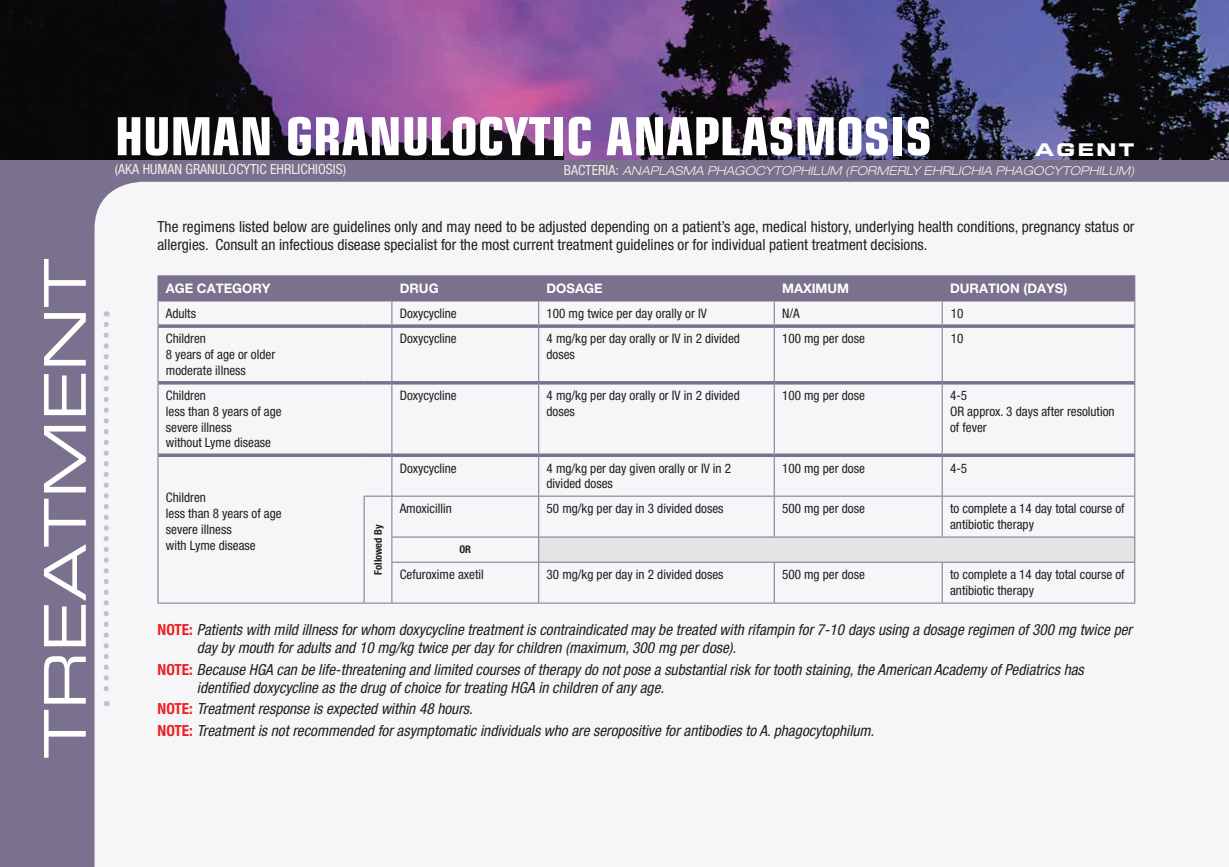
<style>
.page{position:relative;width:1229px;height:867px;background:#fff}
.page>*{position:absolute;margin:0;border:0;box-sizing:border-box;transform-origin:0 0}
.t1{font:57.75px "Eurostile Extended Two";color:#fff}
.t2{font:700 condensed 52.5px "Eurostile LT";color:#fff}
.t3{font:17.5px "Eurostile Bold Extended Two";letter-spacing:.14em;color:#fff}
.t4{font:italic condensed 15.4px/18.4px "Helvetica Neue LT Pro";color:#231f20}
.t5{font:condensed 15.4px/18.4px "Helvetica Neue LT Pro";color:#231f20}
.t6{font:condensed 14px "Helvetica Neue LT Pro";color:#edeee8}
.t7{font:condensed 13.12px/15.8px "Helvetica Neue LT Pro";color:#231f20}
.t8{font:700 13.12px "Helvetica Neue LT Pro";color:#fff}
.t9{font:italic 300 expanded 12.25px "Helvetica Neue LT Pro";color:#edeee8}
.t10{font:700 condensed 10.5px "Helvetica Neue LT Pro";color:#231f20}
.s1{font-weight:400;font-style:normal;font-stretch:condensed;font-size:14px}
.s2{font-weight:700;font-style:normal;color:#ee1f23}
</style>
<div class="page">
<div style="left:0;top:85px;width:1228px;height:781px;background:#79718d"></div>
<div style="left:94px;top:182px;width:1134px;height:684px;background:#f6f6f9"></div>
<img style="left:0;top:0;width:1228px;height:159px">
<svg style="left:104px;top:324px;width:5px;height:382px;background:#e3e0e8"></svg>
<svg style="left:158px;top:275px;width:977px;height:51px"></svg>
<hr style="left:158px;top:326px;width:1px;height:56px;background:#79718d">
<hr style="left:391px;top:328px;width:1px;height:53px;background:#79718d">
<hr style="left:538px;top:328px;width:1px;height:53px;background:#79718d">
<hr style="left:773px;top:328px;width:1px;height:53px;background:#79718d">
<hr style="left:941px;top:328px;width:1px;height:53px;background:#79718d">
<hr style="left:1134px;top:326px;width:1px;height:56px;background:#79718d">
<hr style="left:158px;top:382px;width:1px;height:73px;background:#79718d">
<hr style="left:391px;top:384px;width:1px;height:69px;background:#79718d">
<hr style="left:538px;top:384px;width:1px;height:69px;background:#79718d">
<hr style="left:773px;top:384px;width:1px;height:69px;background:#79718d">
<hr style="left:941px;top:384px;width:1px;height:69px;background:#79718d">
<hr style="left:1134px;top:382px;width:1px;height:73px;background:#79718d">
<svg style="left:158px;top:324px;width:206px;height:4px"></svg>
<svg style="left:364px;top:324px;width:28px;height:4px"></svg>
<svg style="left:392px;top:324px;width:147px;height:4px"></svg>
<svg style="left:539px;top:324px;width:235px;height:4px"></svg>
<svg style="left:774px;top:324px;width:168px;height:4px"></svg>
<svg style="left:942px;top:324px;width:192px;height:4px"></svg>
<hr style="left:158px;top:381px;width:206px;height:3px;background:#79718d">
<hr style="left:364px;top:381px;width:28px;height:3px;background:#79718d">
<hr style="left:392px;top:381px;width:147px;height:3px;background:#79718d">
<hr style="left:539px;top:381px;width:235px;height:3px;background:#79718d">
<hr style="left:774px;top:381px;width:168px;height:3px;background:#79718d">
<hr style="left:942px;top:381px;width:192px;height:3px;background:#79718d">
<svg style="left:158px;top:453px;width:206px;height:4px"></svg>
<hr style="left:158px;top:455px;width:1px;height:41px;background:#79718d">
<hr style="left:158px;top:496px;width:1px;height:41px;background:#79718d">
<svg style="left:158px;top:537px;width:1px;height:25px"></svg>
<hr style="left:158px;top:562px;width:1px;height:40px;background:#79718d">
<hr style="left:158px;top:602px;width:206px;height:1px;background:#79718d">
<svg style="left:364px;top:453px;width:28px;height:4px"></svg>
<svg style="left:392px;top:453px;width:147px;height:4px"></svg>
<svg style="left:539px;top:453px;width:235px;height:4px"></svg>
<svg style="left:774px;top:453px;width:168px;height:4px"></svg>
<svg style="left:942px;top:453px;width:192px;height:4px"></svg>
<hr style="left:391px;top:457px;width:1px;height:38px;background:#79718d">
<hr style="left:538px;top:457px;width:1px;height:38px;background:#79718d">
<hr style="left:773px;top:457px;width:1px;height:38px;background:#79718d">
<hr style="left:941px;top:457px;width:1px;height:38px;background:#79718d">
<hr style="left:1134px;top:455px;width:1px;height:40px;background:#79718d">
<svg style="left:364px;top:495px;width:28px;height:1px"></svg>
<hr style="left:364px;top:496px;width:1px;height:41px;background:#79718d">
<svg style="left:364px;top:537px;width:1px;height:25px"></svg>
<hr style="left:364px;top:562px;width:1px;height:40px;background:#79718d">
<svg style="left:364px;top:602px;width:28px;height:1px"></svg>
<hr style="left:392px;top:495px;width:147px;height:1px;background:#79718d">
<hr style="left:391px;top:496px;width:1px;height:40px;background:#79718d">
<hr style="left:539px;top:495px;width:235px;height:1px;background:#79718d">
<hr style="left:538px;top:496px;width:1px;height:40px;background:#79718d">
<hr style="left:774px;top:495px;width:168px;height:1px;background:#79718d">
<hr style="left:773px;top:496px;width:1px;height:40px;background:#79718d">
<hr style="left:942px;top:495px;width:193px;height:1px;background:#79718d">
<hr style="left:941px;top:496px;width:1px;height:40px;background:#79718d">
<hr style="left:1134px;top:496px;width:1px;height:40px;background:#79718d">
<hr style="left:391px;top:536px;width:148px;height:1px;background:#79718d">
<svg style="left:391px;top:537px;width:1px;height:24px"></svg>
<hr style="left:539px;top:536px;width:235px;height:1px;background:#79718d">
<hr style="left:774px;top:536px;width:168px;height:1px;background:#79718d">
<hr style="left:942px;top:536px;width:193px;height:1px;background:#79718d">
<div style="left:538px;top:537px;width:597px;height:24px;background:#e4e4e5"></div>
<hr style="left:391px;top:561px;width:148px;height:1px;background:#79718d">
<hr style="left:391px;top:562px;width:1px;height:40px;background:#79718d">
<hr style="left:539px;top:561px;width:235px;height:1px;background:#79718d">
<hr style="left:538px;top:562px;width:1px;height:40px;background:#79718d">
<hr style="left:774px;top:561px;width:168px;height:1px;background:#79718d">
<hr style="left:773px;top:562px;width:1px;height:40px;background:#79718d">
<hr style="left:942px;top:561px;width:193px;height:1px;background:#79718d">
<hr style="left:941px;top:562px;width:1px;height:40px;background:#79718d">
<hr style="left:1134px;top:562px;width:1px;height:40px;background:#79718d">
<hr style="left:392px;top:602px;width:147px;height:1px;background:#79718d">
<hr style="left:539px;top:602px;width:235px;height:1px;background:#79718d">
<hr style="left:774px;top:602px;width:168px;height:1px;background:#79718d">
<hr style="left:942px;top:602px;width:193px;height:1px;background:#79718d">
<h1 class="t1" style="left:26px;top:758px;width:496px;rotate:-90deg">TREATMENT</h1>
<h2 class="t2" style="left:115px;top:104px;width:818px">HUMAN GRANULOCYTIC ANAPLASMOSIS</h2>
<p class="t6" style="left:115px;top:161px;width:12px">(akahumangranuloc</p>
<p class="t6" style="left:244px;top:161px;width:14px">yticehrlichiosis</p>
<p class="t6" style="left:343px;top:161px;width:5px">)</p>
<h3 class="t3" style="left:1035px;top:137px;width:101px">Agent</h3>
<p class="t6" style="left:564px;top:162px;width:35px">Bacteria</p>
<p class="t9" style="left:615px;top:163px;width:520px"><span class="s1">:</span> ANAPLASMA PHAGOCYTOPHILUM (FORMERLY EHRLICHIA PHAGOCYTOPHILUM)</p>
<p class="t5" style="left:157px;top:217px;width:978px">The regimens listed below are guidelines only and may need to be adjusted depending on a patient’s age, medical history, underlying health conditions, pregnancy status or allergies. Consult an infectious disease specialist for the most current treatment guidelines or for individual patient treatment decisions.</p>
<p class="t8" style="left:166px;top:280px;width:51px">AGE CATE</p>
<p class="t8" style="left:232px;top:280px;width:40px">GORY</p>
<p class="t8" style="left:400px;top:280px;width:40px">DRUG</p>
<p class="t8" style="left:546px;top:280px;width:56px">DOSAGE</p>
<p class="t8" style="left:782px;top:280px;width:69px">MAXIMUM</p>
<p class="t8" style="left:950px;top:280px;width:28px">DURATI</p>
<p class="t8" style="left:1000px;top:280px;width:69px">ON (DAYS)</p>
<p class="t7" style="left:166px;top:305px;width:32px">Adults</p>
<p class="t7" style="left:400px;top:305px;width:59px">Doxycycline</p>
<p class="t7" style="left:546px;top:305px;width:162px">100 mg twice per day orally or IV</p>
<p class="t7" style="left:782px;top:305px;width:19px">N/A</p>
<p class="t7" style="left:951px;top:305px;width:14px">10</p>
<p class="t7" style="left:166px;top:331px;width:111px">Children<br>8 years of age or older moderate illness</p>
<p class="t7" style="left:400px;top:331px;width:59px">Doxycycline</p>
<p class="t7" style="left:546px;top:331px;width:195px">4 mg/kg per day orally or IV in 2 divided doses</p>
<p class="t7" style="left:782px;top:331px;width:84px">100 mg per dose</p>
<p class="t7" style="left:951px;top:331px;width:14px">10</p>
<p class="t7" style="left:166px;top:387px;width:117px">Children<br>less than 8 years of age severe illness<br>without Lyme disease</p>
<p class="t7" style="left:400px;top:387px;width:59px">Doxycycline</p>
<p class="t7" style="left:546px;top:387px;width:195px">4 mg/kg per day orally or IV in 2 divided doses</p>
<p class="t7" style="left:782px;top:387px;width:84px">100 mg per dose</p>
<p class="t7" style="left:950px;top:387px;width:166px">4-5<br>OR approx. 3 days after resolution of fever</p>
<p class="t7" style="left:400px;top:460px;width:59px">Doxycycline</p>
<p class="t7" style="left:546px;top:460px;width:186px">4 mg/kg per day given orally or IV in 2 divided doses</p>
<p class="t7" style="left:782px;top:460px;width:84px">100 mg per dose</p>
<p class="t7" style="left:950px;top:460px;width:19px">4-5</p>
<p class="t7" style="left:166px;top:489px;width:117px">Children<br>less than 8 years of age severe illness<br>with Lyme disease</p>
<p class="t7" style="left:400px;top:500px;width:54px">Amoxicillin</p>
<p class="t7" style="left:546px;top:500px;width:178px">50 mg/kg per day in 3 divided doses</p>
<p class="t7" style="left:782px;top:500px;width:84px">500 mg per dose</p>
<p class="t7" style="left:950px;top:500px;width:176px">to complete a 14 day total course of antibiotic therapy</p>
<p class="t10" style="left:459px;top:543px;width:13px">OR</p>
<p class="t7" style="left:400px;top:566px;width:86px">Cefuroxime axetil</p>
<p class="t7" style="left:546px;top:566px;width:178px">30 mg/kg per day in 2 divided doses</p>
<p class="t7" style="left:782px;top:566px;width:84px">500 mg per dose</p>
<p class="t7" style="left:950px;top:566px;width:176px">to complete a 14 day total course of antibiotic therapy</p>
<p class="t4" style="left:197px;top:620px;width:936px;text-indent:-39px"><span class="s2">NOTE:</span> Patients with mild illness for whom doxycycline treatment is contraindicated may be treated with rifampin for 7-10 days using a dosage regimen of 300 mg twice per day by mouth for adults and 10 mg/kg twice per day for children (maximum, 300 mg per dose).</p>
<p class="t4" style="left:197px;top:660px;width:888px;text-indent:-39px"><span class="s2">NOTE:</span> Because HGA can be life-threatening and limited courses of therapy do not pose a substantial risk for tooth staining, the American Academy of Pediatrics has identified doxycycline as the drug of choice for treating HGA in children of any age.</p>
<p class="t4" style="left:158px;top:698px;width:718px;line-height:21.5px"><span class="s2">NOTE:</span> Treatment response is expected within 48 hours.<br><span class="s2">NOTE:</span> Treatment is not recommended for asymptomatic individuals who are seropositive for antibodies to A. phagocytophilum.</p>
<p class="t10" style="left:372px;top:574px;width:52px;rotate:-90deg">Followed By</p>
</div>
